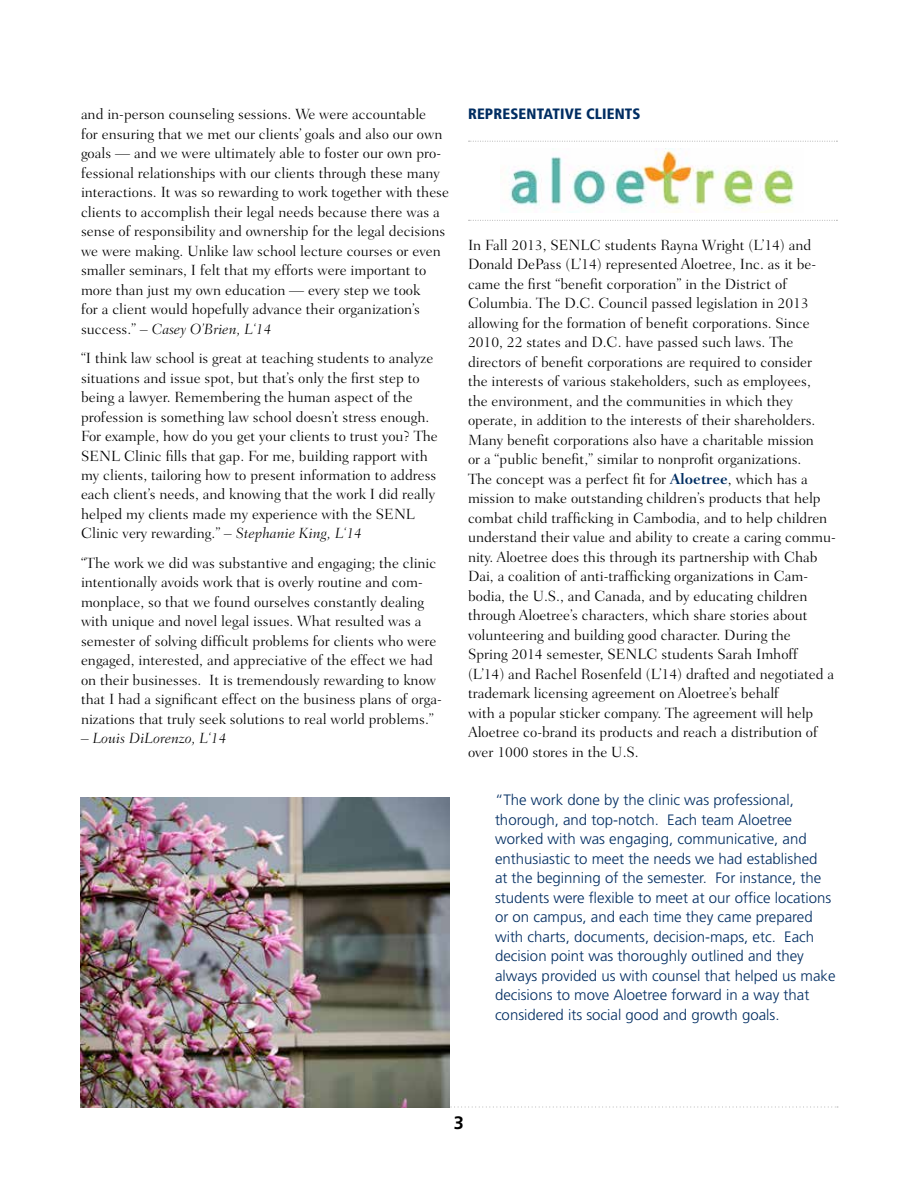
<style>
.page{position:relative;width:918px;height:1188px;background:#fff}
.page>*{position:absolute;margin:0;border:0;box-sizing:border-box;transform-origin:0 0}
.t1{font:700 18px "Frutiger";color:#000}
.t2{font:300 15px/19.5px "Fairfield LH";color:#000}
.t3{font:300 15px/19.5px "Frutiger";color:#002d62}
.t4{font:900 condensed 15px "Frutiger";letter-spacing:.01em;color:#002d62}
.t5{font:italic 300 15px "Fairfield LH";color:#000}
.s1{font-style:italic}
.s2{font-weight:700;color:#002d62}
</style>
<div class="page">
<svg style="left:449px;top:1106px;width:389px;height:2px"></svg>
<img style="left:509px;top:148px;width:285px;height:65px">
<img style="left:80px;top:797px;width:369px;height:311px">
<svg style="left:469px;top:141px;width:368px;height:1px"></svg>
<svg style="left:469px;top:220px;width:368px;height:1px"></svg>
<p class="t2" style="left:81px;top:105px;width:370px">and in-person counseling sessions. We were accountable<br>for ensuring that we met our clients’ goals and also our own goals — and we were ultimately able to foster our own pro&shy;fessional relationships with our clients through these many interactions. It was so rewarding to work together with these clients to accomplish their legal needs because there was a sense of responsibility and ownership for the legal decisions we were making. Unlike law school lecture courses or even smaller seminars, I felt that my efforts were important to more than just my own education — every step we took<br>for a client would hopefully advance their organization’s success.” <span class="s1">– Casey O’Brien, L‘14</span></p>
<p class="t2" style="left:81px;top:348px;width:358px">“I think law school is great at teaching students to analyze situations and issue spot, but that’s only the first step to being a lawyer. Remembering the human aspect of the profession is something law school doesn’t stress enough.<br>For example, how do you get your clients to trust you? The SENL Clinic fills that gap. For me, building rapport with my clients, tailoring how to present information to address each client’s needs, and knowing that the work I did really helped my clients made my experience with the SENL Clinic very rewarding.” <span class="s1">– Stephanie King, L‘14</span></p>
<p class="t2" style="left:81px;top:553px;width:362px">“The work we did was substantive and engaging; the clinic intentionally avoids work that is overly routine and com&shy;monplace, so that we found ourselves constantly dealing with unique and novel legal issues. What resulted was a semester of solving difficult problems for clients who were engaged, interested, and appreciative of the effect we had on their businesses. It is tremendously rewarding to know that I had a significant effect on the business plans of orga&shy;nizations that truly seek solutions to real world problems.”</p>
<p class="t5" style="left:81px;top:730px;width:147px">– Louis DiLorenzo, L‘14</p>
<p class="t4" style="left:468px;top:105px;width:174px">REPRESENTATIVE CLIENTS</p>
<p class="t2" style="left:468px;top:235px;width:369px">In Fall 2013, SENLC students Rayna Wright (L’14) and Donald DePass (L’14) represented Aloetree, Inc. as it be&shy;came the first “benefit corporation” in the District of Columbia. The D.C. Council passed legislation in 2013 allowing for the formation of benefit corporations. Since 2010, 22 states and D.C. have passed such laws. The directors of benefit corporations are required to consider<br>the interests of various stakeholders, such as employees,<br>the environment, and the communities in which they operate, in addition to the interests of their shareholders.<br>Many benefit corporations also have a charitable mission<br>or a “public benefit,” similar to nonprofit organizations.<br>The concept was a perfect fit for <span class="s2">Aloetree</span>, which has a mission to make outstanding children’s products that help combat child trafficking in Cambodia, and to help children understand their value and ability to create a caring commu&shy;nity. Aloetree does this through its partnership with Chab Dai, a coalition of anti-trafficking organizations in Cam&shy;bodia, the U.S., and Canada, and by educating children through Aloetree’s characters, which share stories about volunteering and building good character. During the<br>Spring 2014 semester, SENLC students Sarah Imhoff (L’14) and Rachel Rosenfeld (L’14) drafted and negotiated a trademark licensing agreement on Aloetree’s behalf<br>with a popular sticker company. The agreement will help Aloetree co-brand its products and reach a distribution of over 1000 stores in the U.S.</p>
<p class="t3" style="left:495px;top:791px;width:342px">“The work done by the clinic was professional, thorough, and top-notch. Each team Aloetree worked with was engaging, communicative, and enthusiastic to meet the needs we had established<br>at the beginning of the semester. For instance, the students were flexible to meet at our office locations or on campus, and each time they came prepared with charts, documents, decision-maps, etc. Each decision point was thoroughly outlined and they always provided us with counsel that helped us make decisions to move Aloetree forward in a way that considered its social good and growth goals.</p>
<p class="t1" style="left:454px;top:1112px;width:12px">3</p>
</div>
